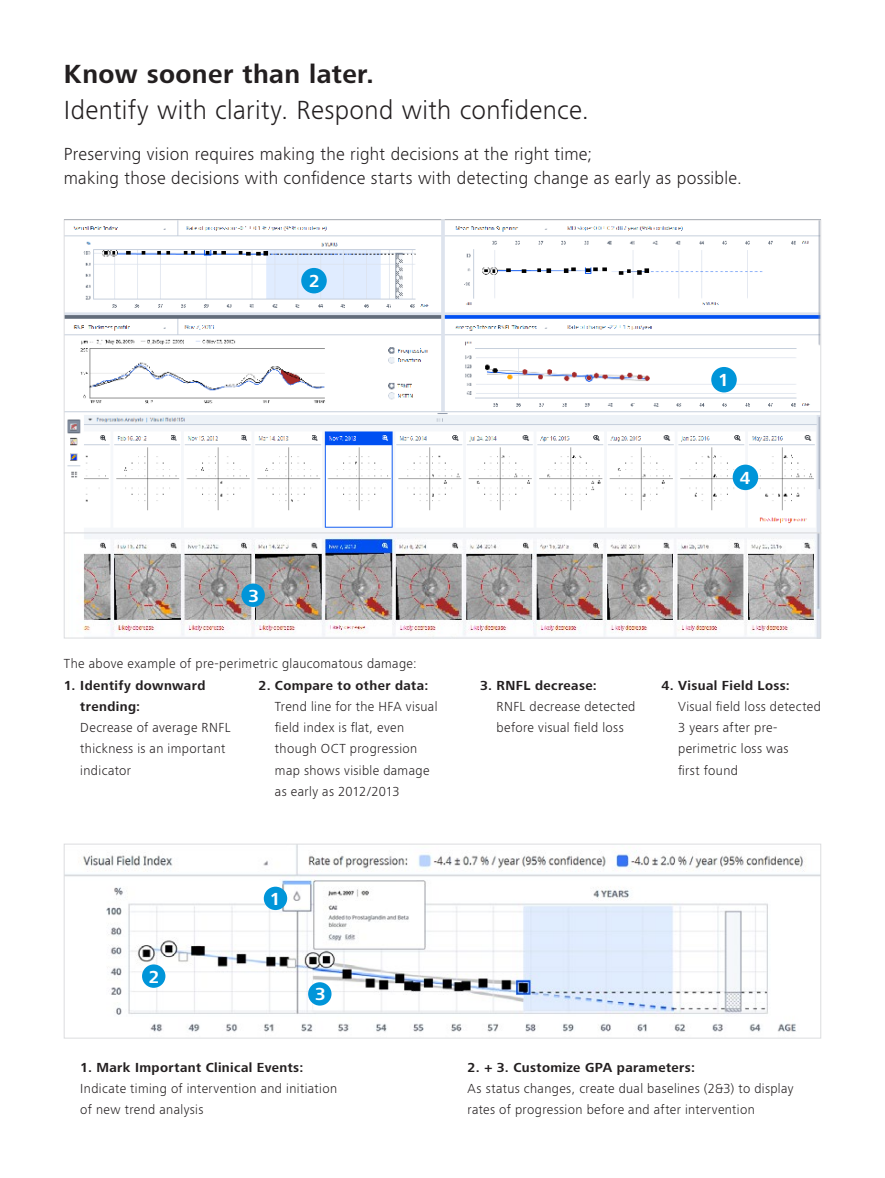
<style>
.page{position:relative;width:885px;height:1178px;background:#fff}
.page>*{position:absolute;margin:0;border:0;box-sizing:border-box;transform-origin:0 0}
.t1{font:300 27px "ZEISS Frutiger Next W1 G";letter-spacing:.015em;color:#231f20}
.t2{font:700 27px "ZEISS Frutiger Next W1 G";letter-spacing:.015em;color:#231f20}
.t3{font:300 18px/24px "ZEISS Frutiger Next W1 G";letter-spacing:.015em;color:#231f20}
.t4{font:700 18px "ZEISS Frutiger Next W1 G";color:#fff}
.t5{font:300 13.5px/21.1px "ZEISS Frutiger Next W1 G";letter-spacing:.025em;color:#231f20}
.t6{font:700 13.5px/21.1px "ZEISS Frutiger Next W1 G";letter-spacing:.03em;color:#231f20}
</style>
<div class="page">
<img style="left:66px;top:222px;width:753px;height:414px">
<div style="left:711px;top:367px;width:25px;height:25px;background:#0095d9;border-radius:50%"></div>
<div style="left:301px;top:268px;width:26px;height:25px;background:#0095d9;border-radius:50%"></div>
<div style="left:732px;top:465px;width:26px;height:25px;background:#0095d9;border-radius:50%"></div>
<div style="left:64px;top:533px;width:757px;height:105px;border:1px solid #dcdddf"></div>
<div style="left:241px;top:583px;width:24px;height:24px;background:#0095d9;border-radius:50%"></div>
<img style="left:66px;top:846px;width:753px;height:186px">
<div style="left:64px;top:844px;width:757px;height:194px;border:1px solid #dcdddf"></div>
<div style="left:264px;top:887px;width:23px;height:23px;background:#0095d9;border-radius:50%"></div>
<div style="left:142px;top:964px;width:23px;height:24px;background:#0095d9;border-radius:50%"></div>
<div style="left:308px;top:982px;width:23px;height:23px;background:#0095d9;border-radius:50%"></div>
<h1 class="t2" style="left:64px;top:55px;width:312px">Know sooner than later.</h1>
<h1 class="t1" style="left:64px;top:92px;width:526px">Identify with clarity. Respond with confidence.</h1>
<h2 class="t3" style="left:64px;top:141px;width:679px">Preserving vision requires making the right decisions at the right time;<br>making those decisions with confidence starts with detecting change as early as possible.</h2>
<h2 class="t4" style="left:309px;top:268px;width:12px">2</h2>
<h2 class="t4" style="left:718px;top:367px;width:12px">1</h2>
<h2 class="t4" style="left:739px;top:465px;width:12px">4</h2>
<h2 class="t4" style="left:248px;top:583px;width:12px">3</h2>
<p class="t5" style="left:64px;top:653px;width:354px">The above example of pre-perimetric glaucomatous damage:</p>
<p class="t6" style="left:80px;top:674px;width:126px;text-indent:-16px">1. Identify downward trending:</p>
<p class="t5" style="left:80px;top:716px;width:152px">Decrease of average RNFL thickness is an important indicator</p>
<p class="t6" style="left:258px;top:674px;width:171px">2. Compare to other data:</p>
<p class="t5" style="left:275px;top:695px;width:164px">Trend line for the HFA visual field index is flat, even though OCT progression map shows visible damage as early as 2012/2013</p>
<p class="t6" style="left:480px;top:674px;width:118px">3. RNFL decrease:</p>
<p class="t5" style="left:496px;top:695px;width:140px">RNFL decrease detected before visual field loss</p>
<p class="t6" style="left:661px;top:674px;width:130px">4. Visual Field Loss:</p>
<p class="t5" style="left:678px;top:695px;width:144px">Visual field loss detected<br>3 years after pre&shy;perimetric loss was<br>first found</p>
<h2 class="t4" style="left:149px;top:964px;width:12px">2</h2>
<h2 class="t4" style="left:270px;top:886px;width:12px">1</h2>
<h2 class="t4" style="left:315px;top:982px;width:12px">3</h2>
<p class="t6" style="left:80px;top:1056px;width:224px">1. Mark Important Clinical Events:</p>
<p class="t5" style="left:80px;top:1077px;width:258px">Indicate timing of intervention and initiation of new trend analysis</p>
<p class="t6" style="left:467px;top:1056px;width:229px">2. + 3. Customize GPA parameters:</p>
<p class="t5" style="left:467px;top:1077px;width:327px">As status changes, create dual baselines (2&amp;3) to display rates of progression before and after intervention</p>
</div>
